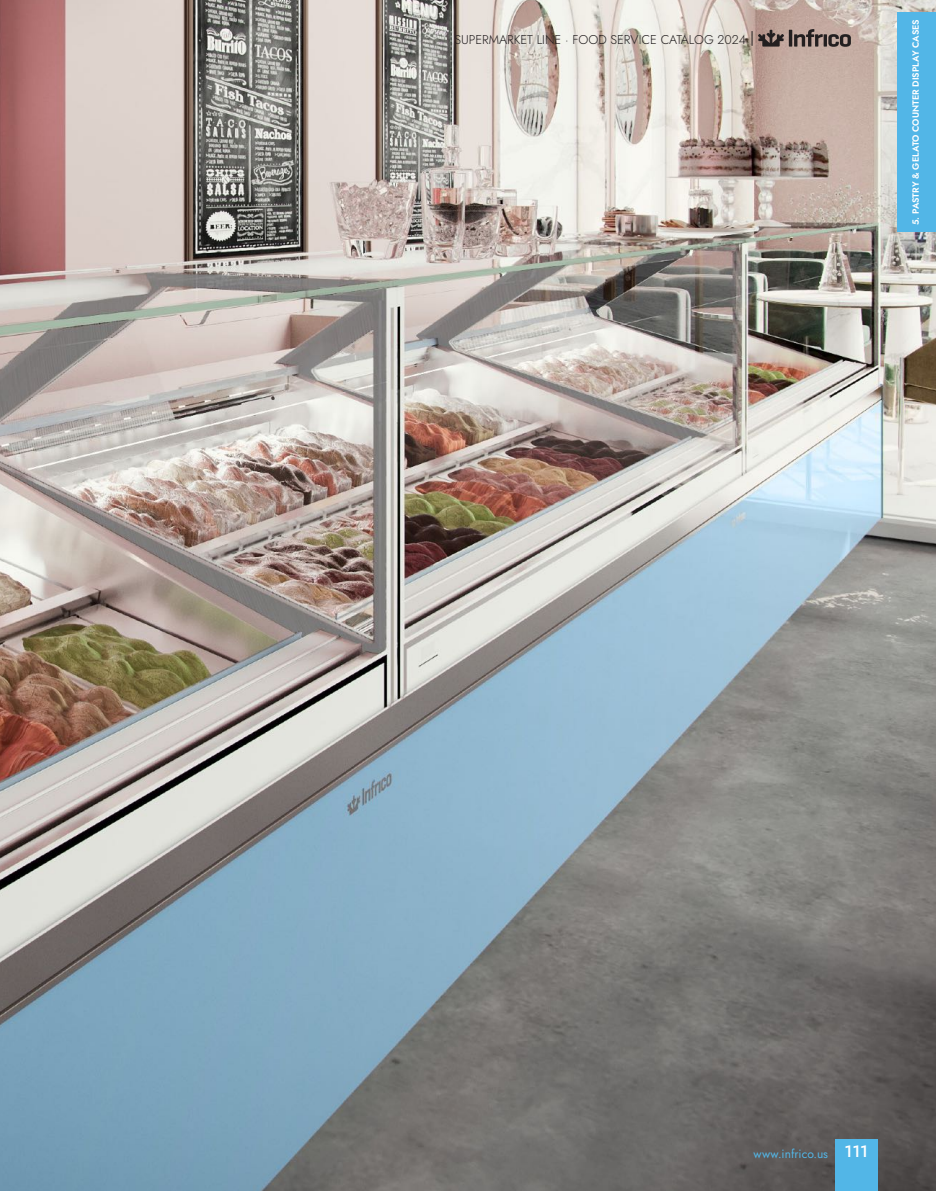
<style>
.page{position:relative;width:936px;height:1191px;background:#fff}
.page>*{position:absolute;margin:0;border:0;box-sizing:border-box;transform-origin:0 0}
.t1{font:300 12.75px "Jost";color:#231f20}
.t2{font:12px "Jost";color:#52b6e7}
.t3{font:600 9px "Jost";color:#fff}
.s1{font-weight:500;font-size:16.5px;color:#fff}
</style>
<div class="page">
<img style="left:0;top:0;width:935px;height:1191px">
<svg style="left:751px;top:29px;width:99px;height:18px;background:#7f6d68"></svg>
<div style="left:835px;top:1139px;width:42px;height:52px;background:#52b6e7"></div>
<div style="left:897px;top:13px;width:38px;height:219px;background:#52b6e7"></div>
<p class="t1" style="left:454px;top:31px;width:293px">SUPERMARKET LINE · FOOD SERVICE CATALOG 2024</p>
<p class="t3" style="left:909px;top:225px;width:207px;rotate:-90deg">5. PASTRY &amp; GELATO COUNTER DISPLAY CASES</p>
<p class="t2" style="left:753px;top:1145px;width:116px">www.infrico.us <span class="s1">111</span></p>
</div>
